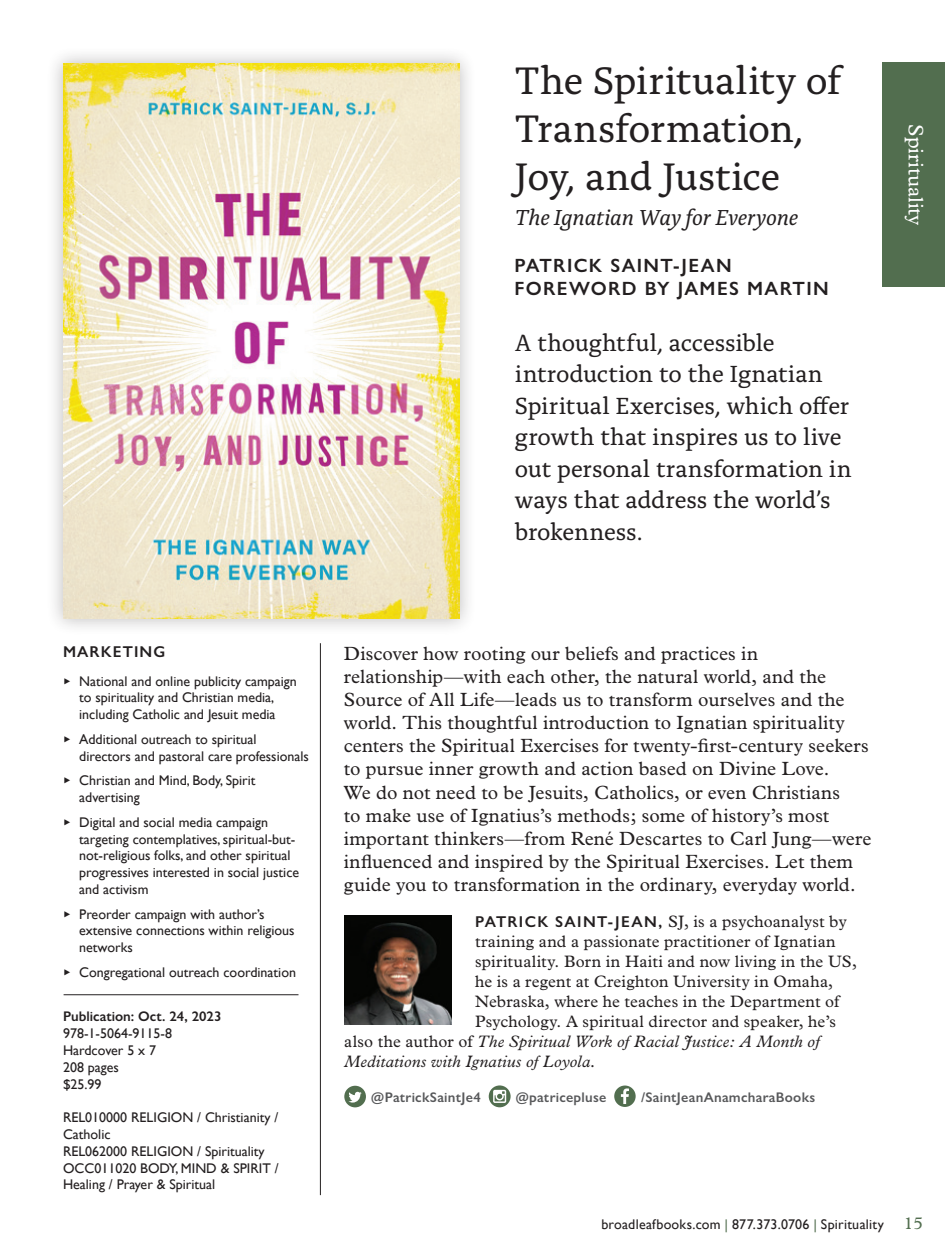
<style>
.page{position:relative;width:945px;height:1260px;background:#fff}
.page>*{position:absolute;margin:0;border:0;box-sizing:border-box;transform-origin:0 0}
.t1{font:40.25px/48.3px "Alda OTCEV";letter-spacing:-.015em;color:#231f20}
.t2{font:24.5px/31.5px "Alda OTCEV";letter-spacing:-.005em;color:#231f20}
.t3{font:italic 22.75px "Alda OTCEV";letter-spacing:-.01em;color:#231f20}
.t4{font:700 21px "Nimbus San";color:#fff}
.t5{font:21px "Plantin";color:#fff}
.t6{font:19.25px/23.1px "Plantin";letter-spacing:.005em;color:#231f20}
.t7{font:600 19.25px/23.1px "Gill Sans Nova";letter-spacing:.07em;color:#231f20}
.t8{font:17.5px "Plantin";color:#526e4f}
.t9{font:16.62px "Plantin";letter-spacing:.015em;color:#231f20}
.t10{font:italic 16.62px "Plantin";letter-spacing:.01em;color:#231f20}
.t11{font:600 15.75px "Gill Sans Nova";letter-spacing:.07em;color:#231f20}
.t12{font:14px/16.8px "Gill Sans";color:#231f20}
.t13{font:600 14px "Gill Sans Nova";letter-spacing:.02em;color:#57585a}
.t14{font:600 14px "Gill Sans Nova";color:#231f20}
.s1{font-family:"Nimbus San";font-weight:300}
.s2{font-family:"Gill Sans Nova";font-weight:600;font-size:15.75px}
.s3{font-style:normal}
.s4{color:#526e4f}
</style>
<div class="page">
<div style="left:882px;top:62px;width:63px;height:225px;background:#526e4f"></div>
<hr style="left:64px;top:994px;width:235px;height:1px;background:#231f20">
<hr style="left:320px;top:643px;width:1px;height:552px;background:#231f20">
<div style="left:46px;top:46px;width:431px;height:590px;background:#231f20;opacity:.3"></div>
<img style="left:63px;top:63px;width:397px;height:556px">
<svg style="left:344px;top:1086px;width:22px;height:21px"></svg>
<svg style="left:489px;top:1085px;width:22px;height:22px"></svg>
<svg style="left:493px;top:1090px;width:13px;height:13px"></svg>
<div style="left:614px;top:1086px;width:22px;height:21px;background:#526e4f;border-radius:50%"></div>
<svg style="left:621px;top:1088px;width:8px;height:16px"></svg>
<img style="left:344px;top:915px;width:107px;height:110px">
<h1 class="t1" style="left:514px;top:53px;width:329px">The Spirituality of<br>Transformation,<br>Joy, and Justice</h1>
<h3 class="t3" style="left:514px;top:200px;width:285px">The Ignatian Way for Everyone</h3>
<h3 class="t7" style="left:514px;top:254px;width:316px">PATRICK SAINT-JEAN<br>FOREWORD BY JAMES MARTIN</h3>
<h2 class="t2" style="left:515px;top:325px;width:338px">A thoughtful, accessible introduction to the Ignatian<br>Spiritual Exercises, which offer growth that inspires us to live out personal transformation in ways that address the world’s brokenness.</h2>
<h3 class="t4" style="left:925px;top:62px;width:177px;rotate:90deg">Religion &amp; Culture</h3>
<h3 class="t5" style="left:928px;top:124px;width:103px;rotate:90deg">Spirituality</h3>
<p class="t11" style="left:63px;top:642px;width:104px">MARKETING</p>
<p class="t12" style="left:63px;top:672px;width:235px;text-align:center"><span class="s1">▸</span> National and online publicity campaign to spirituality and Christian media, including Catholic and Jesuit media</p>
<p class="t12" style="left:79px;top:731px;width:231px;text-indent:-16px"><span class="s1">▸</span> Additional outreach to spiritual directors and pastoral care professionals</p>
<p class="t12" style="left:79px;top:772px;width:178px;text-indent:-16px"><span class="s1">▸</span> Christian and Mind, Body, Spirit advertising</p>
<p class="t12" style="left:79px;top:813px;width:221px;text-indent:-16px"><span class="s1">▸</span> Digital and social media campaign targeting contemplatives, spiritual-but&shy;not-religious folks, and other spiritual progressives interested in social justice and activism</p>
<p class="t12" style="left:79px;top:905px;width:217px;text-indent:-16px"><span class="s1">▸</span> Preorder campaign with author’s extensive connections within religious networks</p>
<p class="t12" style="left:63px;top:964px;width:234px"><span class="s1">▸</span> Congregational outreach coordination</p>
<p class="t14" style="left:63px;top:1008px;width:160px">Publication: Oct. 24, 2023</p>
<p class="t12" style="left:63px;top:1025px;width:111px">978-1-5064-9115-8<br>Hardcover 5 x 7<br>208 pages<br>$25.99</p>
<p class="t12" style="left:63px;top:1109px;width:217px">REL010000 RELIGION / Christianity /<br>Catholic<br>REL062000 RELIGION / Spirituality<br>OCC011020 BODY, MIND &amp; SPIRIT /<br>Healing / Prayer &amp; Spiritual</p>
<p class="t6" style="left:344px;top:642px;width:529px">Discover how rooting our beliefs and practices in relationship—with each other, the natural world, and the Source of All Life—leads us to transform ourselves and the world. This thoughtful introduction to Ignatian spirituality centers the Spiritual Exercises for twenty-first-century seekers to pursue inner growth and action based on Divine Love.<br>We do not need to be Jesuits, Catholics, or even Christians<br>to make use of Ignatius’s methods; some of history’s most important thinkers—from René Descartes to Carl Jung—were influenced and inspired by the Spiritual Exercises. Let them guide you to transformation in the ordinary, everyday world.</p>
<p class="t9" style="left:475px;top:912px;width:373px"><span class="s2">PATRICK SAINT-JEAN,</span> SJ, is a psychoanalyst by</p>
<p class="t9" style="left:475px;top:932px;width:362px">training and a passionate practitioner of Ignatian</p>
<p class="t9" style="left:475px;top:952px;width:383px">spirituality. Born in Haiti and now living in the US,</p>
<p class="t9" style="left:475px;top:972px;width:360px">he is a regent at Creighton University in Omaha,</p>
<p class="t9" style="left:475px;top:992px;width:366px">Nebraska, where he teaches in the Department of</p>
<p class="t9" style="left:475px;top:1012px;width:363px">Psychology. A spiritual director and speaker, he’s</p>
<p class="t10" style="left:344px;top:1032px;width:477px"><span class="s3">also the author of</span> The Spiritual Work of Racial Justice: A Month of</p>
<p class="t10" style="left:344px;top:1052px;width:253px">Meditations with Ignatius of Loyola.</p>
<p class="t13" style="left:371px;top:1089px;width:111px">@PatrickSaintJe4</p>
<p class="t13" style="left:516px;top:1089px;width:92px">@patricepluse</p>
<p class="t13" style="left:641px;top:1089px;width:176px">/SaintJeanAnamcharaBooks</p>
<p class="t12" style="left:601px;top:1216px;width:284px">broadleafbooks.com <span class="s4">|</span> 877.373.0706 <span class="s4">|</span> Spirituality</p>
<p class="t8" style="left:904px;top:1213px;width:21px">15</p>
</div>
